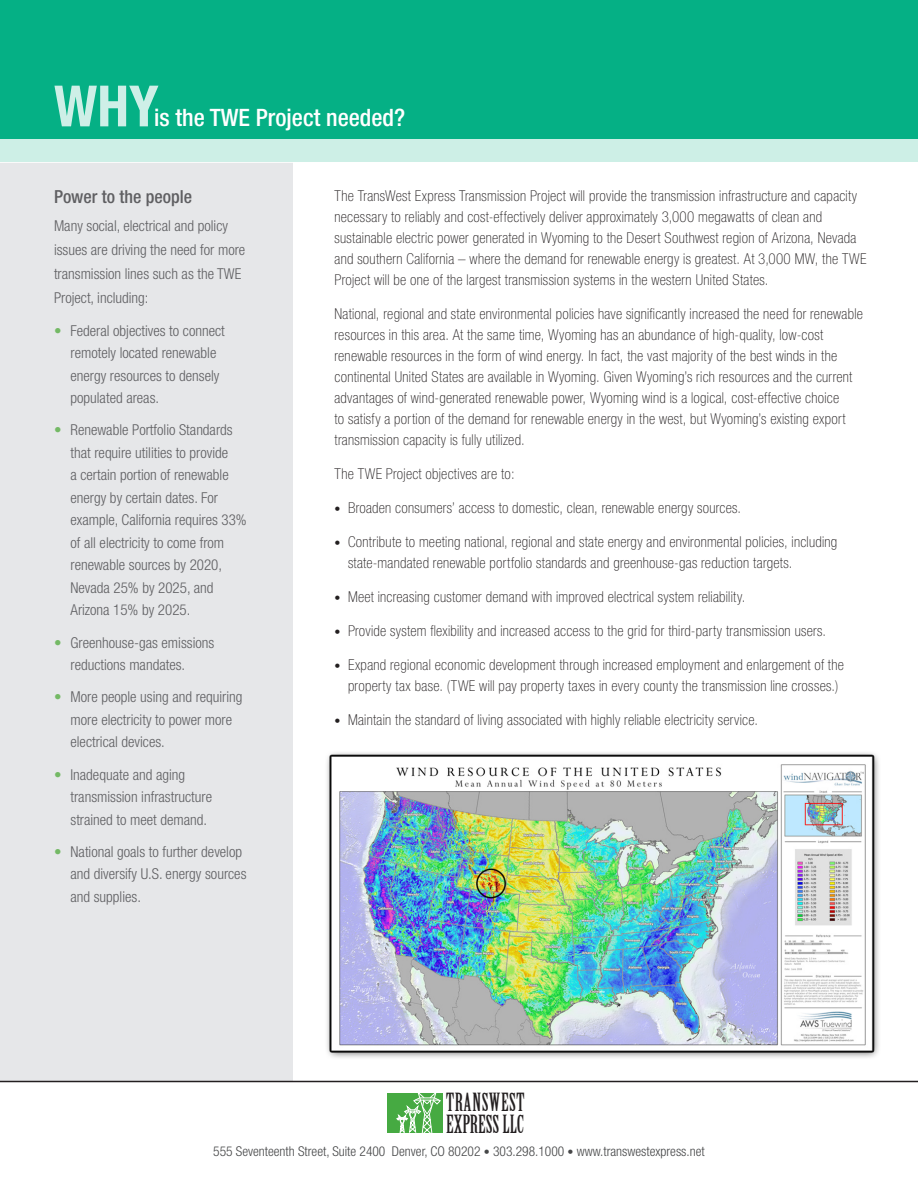
<style>
.page{position:relative;width:918px;height:1188px;background:#fff}
.page>*{position:absolute;margin:0;border:0;box-sizing:border-box;transform-origin:0 0}
.t1{font:700 condensed 57px "Helvetica Neue";color:#fff}
.t2{font:24.45px/21.6px "Birch Std";letter-spacing:.01em;color:#231f20}
.top_header{font:500 condensed 24px "Helvetica Neue";color:#fff}
.side_bar_head{font:500 condensed 18px "Helvetica Neue";color:#5f5f62}
.body{font:100 condensed 15px/21px "Helvetica Neue";letter-spacing:.02em;color:#231f20}
.side_bullets{font:300 condensed 15px/22.5px "Helvetica Neue";color:#5f5f62}
.body_tab{font:100 condensed 15px/21px "Helvetica Neue";letter-spacing:.02em;color:#231f20}
.side_bar{font:300 condensed 15px/24px "Helvetica Neue";color:#5f5f62}
.t3{font:300 condensed 13.5px "Helvetica Neue";color:#464748}
.s1{color:#74b965}
.s2{font-size:12px}
</style>
<div class="page">
<div style="left:0;top:159px;width:292px;height:923px;background:#e6e7e9"></div>
<div style="left:387px;top:1093px;width:56px;height:40px;background:#46aa42"></div>
<svg style="left:397px;top:1093px;width:44px;height:40px"></svg>
<hr style="left:0;top:1081px;width:918px;height:1px;background:#231f20">
<div style="left:0;top:0;width:918px;height:162px;background:#05b085"></div>
<div style="left:0;top:139px;width:918px;height:23px;background:#cdefe6"></div>
<img style="left:327px;top:752px;width:552px;height:306px">
<h1 class="t1" style="left:54px;top:72px;width:106px">WHY</h1>
<p class="top_header" style="left:154px;top:104px;width:252px">is the TWE Project needed?</p>
<p class="side_bar_head" style="left:54px;top:186px;width:140px">Power to the people</p>
<p class="side_bar" style="left:54px;top:214px;width:193px">Many social, electrical and policy issues are driving the need for more transmission lines such as the TWE<br>Project, including:</p>
<p class="side_bullets" style="left:70px;top:319px;width:156px;text-indent:-16px"><span class="s1">•</span> Federal objectives to connect remotely located renewable energy resources to densely populated areas.</p>
<p class="side_bullets" style="left:70px;top:419px;width:178px;text-indent:-16px"><span class="s1">•</span> Renewable Portfolio Standards that require utilities to provide<br>a certain portion of renewable energy by certain dates. For example, California requires 33% of all electricity to come from renewable sources by 2020,<br>Nevada 25% by 2025, and<br>Arizona 15% by 2025.</p>
<p class="side_bullets" style="left:70px;top:631px;width:145px;text-indent:-16px"><span class="s1">•</span> Greenhouse-gas emissions reductions mandates.</p>
<p class="side_bullets" style="left:70px;top:686px;width:174px;text-indent:-16px"><span class="s1">•</span> More people using and requiring more electricity to power more electrical devices.</p>
<p class="side_bullets" style="left:70px;top:763px;width:143px;text-indent:-16px"><span class="s1">•</span> Inadequate and aging transmission infrastructure strained to meet demand.</p>
<p class="side_bullets" style="left:70px;top:840px;width:178px;text-indent:-16px"><span class="s1">•</span> National goals to further develop and diversify U.S. energy sources and supplies.</p>
<p class="body" style="left:334px;top:185px;width:533px">The TransWest Express Transmission Project will provide the transmission infrastructure and capacity necessary to reliably and cost-effectively deliver approximately 3,000 megawatts of clean and sustainable electric power generated in Wyoming to the Desert Southwest region of Arizona, Nevada and southern California – where the demand for renewable energy is greatest. At 3,000 MW, the TWE Project will be one of the largest transmission systems in the western United States.</p>
<p class="body" style="left:334px;top:303px;width:530px">National, regional and state environmental policies have significantly increased the need for renewable resources in this area. At the same time, Wyoming has an abundance of high-quality, low-cost renewable resources in the form of wind energy. In fact, the vast majority of the best winds in the continental United States are available in Wyoming. Given Wyoming’s rich resources and the current advantages of wind-generated renewable power, Wyoming wind is a logical, cost-effective choice<br>to satisfy a portion of the demand for renewable energy in the west, but Wyoming’s existing export transmission capacity is fully utilized.</p>
<p class="body" style="left:334px;top:463px;width:182px">The TWE Project objectives are to:</p>
<p class="body" style="left:334px;top:497px;width:408px"><span class="s2">•</span> Broaden consumers’ access to domestic, clean, renewable energy sources.</p>
<p class="body_tab" style="left:348px;top:531px;width:491px;text-indent:-14px"><span class="s2">•</span> Contribute to meeting national, regional and state energy and environmental policies, including state-mandated renewable portfolio standards and greenhouse-gas reduction targets.</p>
<p class="body_tab" style="left:334px;top:586px;width:412px"><span class="s2">•</span> Meet increasing customer demand with improved electrical system reliability.</p>
<p class="body_tab" style="left:334px;top:620px;width:493px"><span class="s2">•</span> Provide system flexibility and increased access to the grid for third-party transmission users.</p>
<p class="body_tab" style="left:334px;top:654px;width:511px;text-align:center"><span class="s2">•</span> Expand regional economic development through increased employment and enlargement of the property tax base. (TWE will pay property taxes in every county the transmission line crosses.)</p>
<p class="body_tab" style="left:334px;top:709px;width:425px"><span class="s2">•</span> Maintain the standard of living associated with highly reliable electricity service.</p>
<h2 class="t2" style="left:446px;top:1092px;width:80px">TRANSWEST<br>EXPRESS LLC</h2>
<p class="t3" style="left:213px;top:1143px;width:493px">555 Seventeenth Street, Suite 2400 Denver, CO 80202 <span class="s2">•</span> 303.298.1000 <span class="s2">•</span> www.transwestexpress.net</p>
</div>
